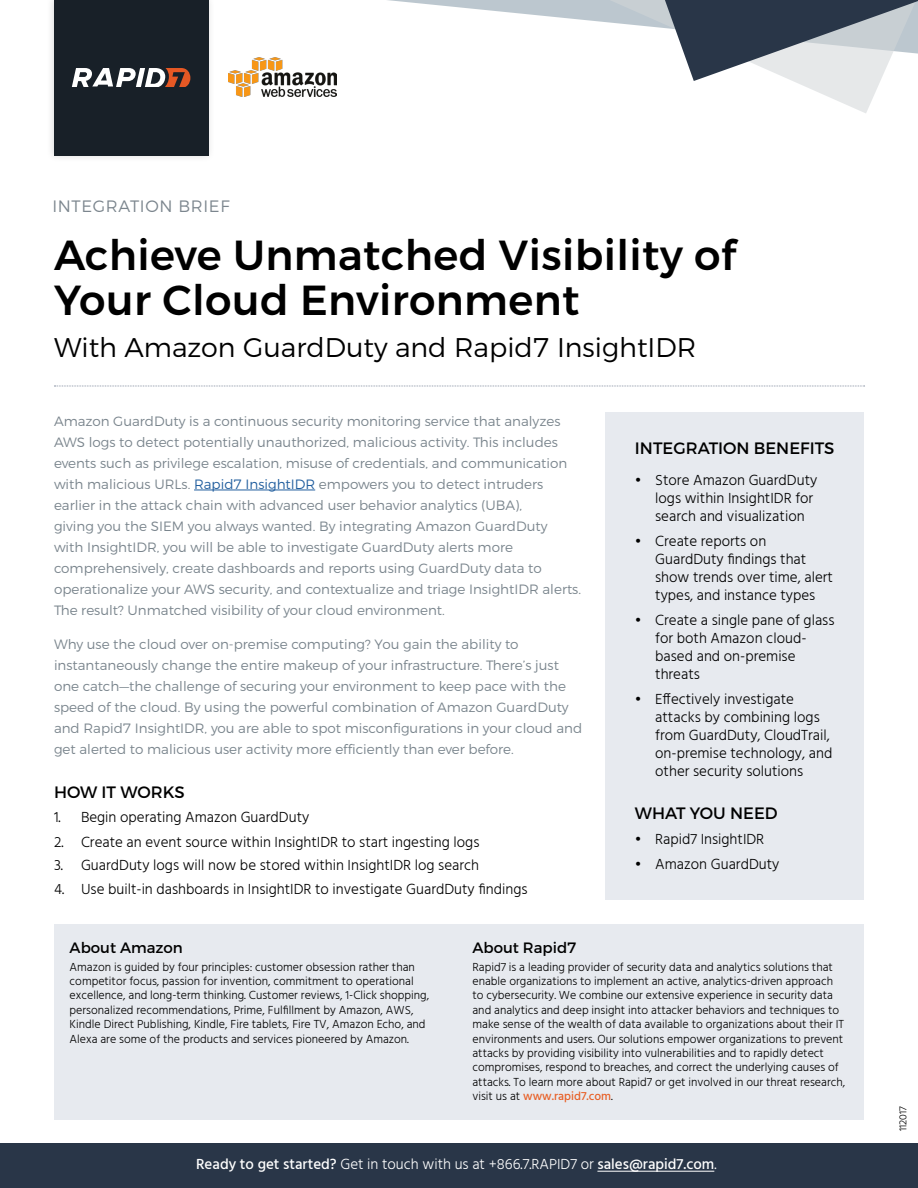
<style>
.page{position:relative;width:918px;height:1188px;background:#fff}
.page>*{position:absolute;margin:0;border:0;box-sizing:border-box;transform-origin:0 0}
.t1{font:500 42px/45px "Montserrat";letter-spacing:.01em;color:#000}
.t2{font:300 27px "Montserrat";color:#000}
.t3{font:16.5px "Montserrat";color:#000}
.t4{font:300 16.5px "Montserrat";letter-spacing:.04em;color:#7c868e}
.t5{font:300 15px/18px "Hind";color:#000}
.t6{font:500 15px "Hind";color:#fff}
.t7{font:15px "Montserrat";color:#000}
.t8{font:300 13.5px/21px "Montserrat";color:#7a858d}
.t9{font:300 12px/14.4px "Hind";color:#000}
.t10{font:300 10.5px "Hind";color:#000}
.s1{color:#215e9e}
.s2{font-weight:500;color:#e86027}
.s3{font-weight:300}
</style>
<div class="page">
<hr style="left:194px;top:490px;width:121px;height:1px;background:#215e9e">
<svg style="left:54px;top:386px;width:811px;height:1px"></svg>
<div style="left:605px;top:412px;width:259px;height:488px;background:#e7eaef"></div>
<div style="left:46px;top:0;width:170px;height:162px;background:#000;opacity:.15"></div>
<div style="left:54px;top:0;width:154px;height:155px;background:#182028"></div>
<svg style="left:72px;top:68px;width:118px;height:18px"></svg>
<img style="left:228px;top:59px;width:108px;height:38px">
<svg style="left:46px;top:0;width:531px;height:59px"></svg>
<svg style="left:577px;top:0;width:341px;height:113px"></svg>
<div style="left:54px;top:924px;width:810px;height:196px;background:#e7eaef"></div>
<div style="left:0;top:1143px;width:918px;height:45px;background:#293648"></div>
<hr style="left:597px;top:1171px;width:117px;height:1px;background:#fff">
<p class="t4" style="left:52px;top:196px;width:179px">INTEGRATION BRIEF</p>
<h1 class="t1" style="left:54px;top:233px;width:683px">Achieve Unmatched Visibility of<br>Your Cloud Environment</h1>
<h2 class="t2" style="left:54px;top:331px;width:644px">With Amazon GuardDuty and Rapid7 InsightIDR</h2>
<p class="t8" style="left:54px;top:410px;width:529px">Amazon GuardDuty is a continuous security monitoring service that analyzes AWS logs to detect potentially unauthorized, malicious activity. This includes events such as privilege escalation, misuse of credentials, and communication with malicious URLs. <span class="s1">Rapid7 InsightIDR</span> empowers you to detect intruders earlier in the attack chain with advanced user behavior analytics (UBA),<br>giving you the SIEM you always wanted. By integrating Amazon GuardDuty<br>with InsightIDR, you will be able to investigate GuardDuty alerts more comprehensively, create dashboards and reports using GuardDuty data to operationalize your AWS security, and contextualize and triage InsightIDR alerts.<br>The result? Unmatched visibility of your cloud environment.</p>
<p class="t8" style="left:54px;top:634px;width:530px">Why use the cloud over on-premise computing? You gain the ability to instantaneously change the entire makeup of your infrastructure. There’s just one catch—the challenge of securing your environment to keep pace with the speed of the cloud. By using the powerful combination of Amazon GuardDuty and Rapid7 InsightIDR, you are able to spot misconfigurations in your cloud and get alerted to malicious user activity more efficiently than ever before.</p>
<p class="t3" style="left:54px;top:782px;width:132px">HOW IT WORKS</p>
<p class="t5" style="left:54px;top:809px;width:257px">1. Begin operating Amazon GuardDuty</p>
<p class="t5" style="left:54px;top:834px;width:427px">2. Create an event source within InsightIDR to start ingesting logs</p>
<p class="t5" style="left:54px;top:857px;width:427px">3. GuardDuty logs will now be stored within InsightIDR log search</p>
<p class="t5" style="left:54px;top:880px;width:475px">4. Use built-in dashboards in InsightIDR to investigate GuardDuty findings</p>
<p class="t3" style="left:635px;top:438px;width:201px">INTEGRATION BENEFITS</p>
<p class="t5" style="left:655px;top:472px;width:164px;text-indent:-20px">• Store Amazon GuardDuty logs within InsightIDR for search and visualization</p>
<p class="t5" style="left:655px;top:533px;width:179px;text-indent:-20px">• Create reports on<br>GuardDuty findings that show trends over time, alert types, and instance types</p>
<p class="t5" style="left:655px;top:612px;width:181px;text-indent:-20px">• Create a single pane of glass for both Amazon cloud&shy;based and on-premise threats</p>
<p class="t5" style="left:655px;top:690px;width:179px;text-indent:-20px">• Effectively investigate attacks by combining logs from GuardDuty, CloudTrail, on-premise technology, and other security solutions</p>
<p class="t3" style="left:635px;top:803px;width:144px">WHAT YOU NEED</p>
<p class="t5" style="left:635px;top:831px;width:131px">• Rapid7 InsightIDR</p>
<p class="t5" style="left:635px;top:855px;width:146px">• Amazon GuardDuty</p>
<p class="t7" style="left:70px;top:938px;width:115px">About Amazon</p>
<p class="t9" style="left:70px;top:960px;width:361px">Amazon is guided by four principles: customer obsession rather than competitor focus, passion for invention, commitment to operational excellence, and long-term thinking. Customer reviews, 1-Click shopping, personalized recommendations, Prime, Fulfillment by Amazon, AWS, Kindle Direct Publishing, Kindle, Fire tablets, Fire TV, Amazon Echo, and Alexa are some of the products and services pioneered by Amazon.</p>
<p class="t7" style="left:472px;top:938px;width:105px">About Rapid7</p>
<p class="t9" style="left:472px;top:960px;width:374px">Rapid7 is a leading provider of security data and analytics solutions that enable organizations to implement an active, analytics-driven approach to cybersecurity. We combine our extensive experience in security data and analytics and deep insight into attacker behaviors and techniques to make sense of the wealth of data available to organizations about their IT environments and users. Our solutions empower organizations to prevent attacks by providing visibility into vulnerabilities and to rapidly detect compromises, respond to breaches, and correct the underlying causes of attacks. To learn more about Rapid7 or get involved in our threat research, visit us at <span class="s2">www.rapid7.com</span>.</p>
<p class="t6" style="left:196px;top:1154px;width:522px">Ready to get started? <span class="s3">Get in touch with us at +866.7.RAPID7 or</span> sales@rapid7.com<span class="s3">.</span></p>
<p class="t10" style="left:896px;top:1131px;width:27px;rotate:-90deg">112017</p>
</div>
